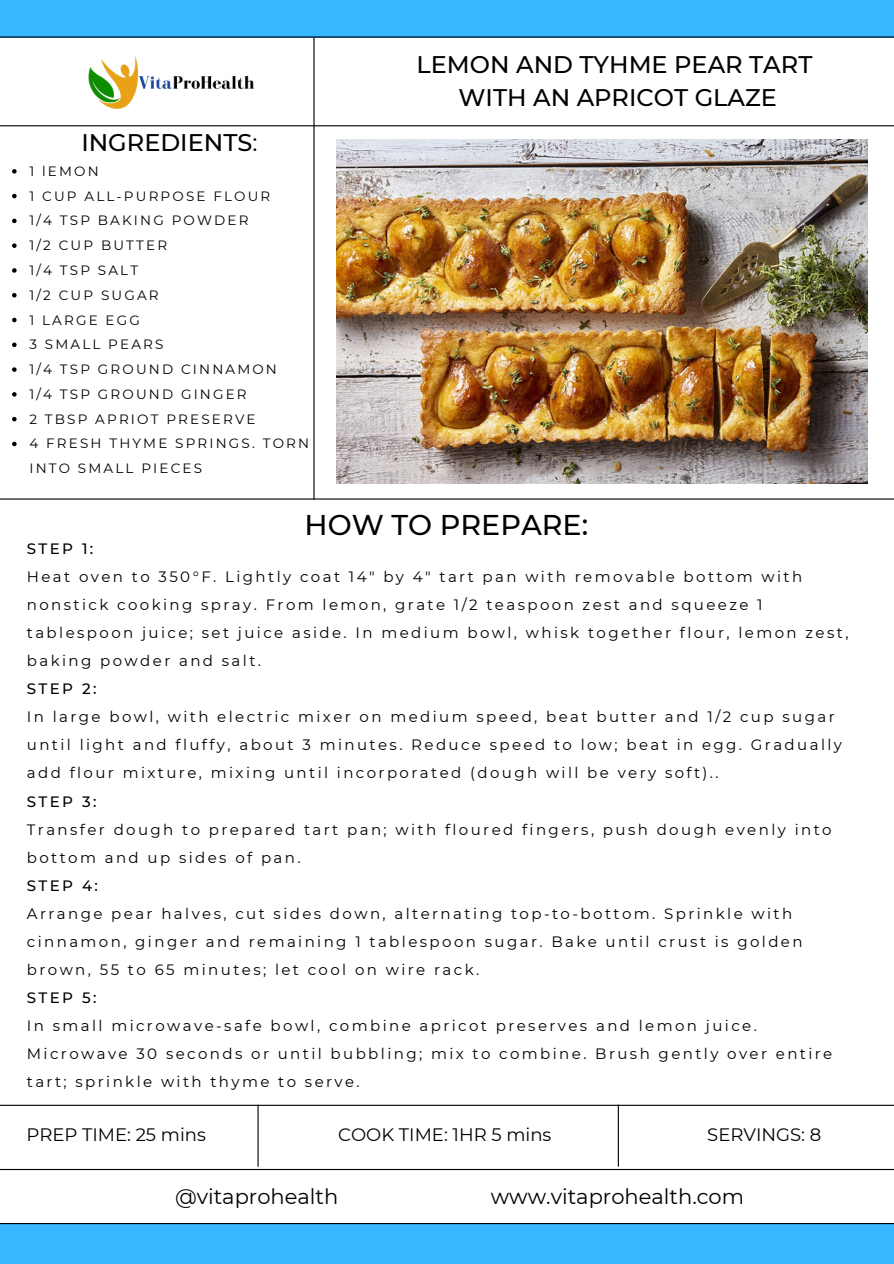
<style>
.page{position:relative;width:894px;height:1264px;background:#fff}
.page>*{position:absolute;margin:0;border:0;box-sizing:border-box;transform-origin:0 0}
.t1{font:500 28.5px "Montserrat";color:#000}
.t2{font:500 24px/32.7px "Montserrat";color:#000;text-align:center}
.t3{font:21px "Montserrat";color:#000}
.t4{font:18px "Montserrat";color:#000}
.t5{font:15px/28px "Montserrat";letter-spacing:.16em;color:#000}
.t6{font:500 15px "Montserrat";letter-spacing:.16em;color:#000}
.t7{font:13.5px/24.8px "Montserrat";letter-spacing:.16em;color:#000}
.s1{font-weight:400}
</style>
<div class="page">
<hr style="left:0;top:125px;width:893px;height:1px;background:#000">
<hr style="left:0;top:498px;width:893px;height:1px;background:#000">
<div style="left:0;top:1224px;width:893px;height:39px;background:#38b6ff"></div>
<hr style="left:0;top:1222px;width:893px;height:2px;background:#000">
<div style="left:0;top:0;width:893px;height:37px;background:#38b6ff"></div>
<hr style="left:313px;top:38px;width:1px;height:461px;background:#000">
<hr style="left:0;top:36px;width:893px;height:2px;background:#000">
<hr style="left:0;top:1168px;width:893px;height:1px;background:#000">
<img style="left:88px;top:56px;width:167px;height:54px">
<img style="left:337px;top:139px;width:530px;height:345px">
<svg style="left:12px;top:169px;width:5px;height:5px"></svg>
<svg style="left:12px;top:194px;width:5px;height:4px"></svg>
<svg style="left:12px;top:219px;width:5px;height:4px"></svg>
<svg style="left:12px;top:243px;width:5px;height:5px"></svg>
<svg style="left:12px;top:268px;width:5px;height:5px"></svg>
<svg style="left:12px;top:293px;width:5px;height:4px"></svg>
<svg style="left:12px;top:318px;width:5px;height:4px"></svg>
<svg style="left:12px;top:342px;width:5px;height:5px"></svg>
<svg style="left:12px;top:367px;width:5px;height:5px"></svg>
<svg style="left:12px;top:392px;width:5px;height:4px"></svg>
<svg style="left:12px;top:417px;width:5px;height:4px"></svg>
<svg style="left:12px;top:441px;width:5px;height:5px"></svg>
<hr style="left:0;top:1104px;width:893px;height:1px;background:#000">
<hr style="left:257px;top:1104px;width:1px;height:62px;background:#000">
<hr style="left:617px;top:1104px;width:1px;height:62px;background:#000">
<h2 class="t2" style="left:81px;top:126px;width:177px">INGREDIENTS<span class="s1">:</span></h2>
<p class="t7" style="left:29px;top:159px;width:281px">1 lEMON<br>1 CUP ALL-PURPOSE FLOUR<br>1/4 TSP BAKING POWDER<br>1/2 CUP BUTTER<br>1/4 TSP SALT<br>1/2 CUP SUGAR<br>1 LARGE EGG<br>3 SMALL PEARS<br>1/4 TSP GROUND CINNAMON<br>1/4 TSP GROUND GINGER<br>2 TBSP APRIOT PRESERVE<br>4 FRESH THYME SPRINGS. TORN<br>INTO SMALL PIECES</p>
<h2 class="t2" style="left:416px;top:48px;width:397px">LEMON AND TYHME PEAR TART<br>WITH AN APRICOT GLAZE</h2>
<h1 class="t1" style="left:304px;top:507px;width:285px">HOW TO PREPARE:</h1>
<p class="t6" style="left:27px;top:539px;width:68px">STEP 1:</p>
<p class="t5" style="left:27px;top:563px;width:822px">Heat oven to 350°F. Lightly coat 14" by 4" tart pan with removable bottom with nonstick cooking spray. From lemon, grate 1/2 teaspoon zest and squeeze 1 tablespoon juice; set juice aside. In medium bowl, whisk together flour, lemon zest, baking powder and salt.</p>
<p class="t6" style="left:27px;top:680px;width:71px">STEP 2:</p>
<p class="t5" style="left:27px;top:703px;width:816px">In large bowl, with electric mixer on medium speed, beat butter and 1/2 cup sugar until light and fluffy, about 3 minutes. Reduce speed to low; beat in egg. Gradually add flour mixture, mixing until incorporated (dough will be very soft)..</p>
<p class="t6" style="left:27px;top:792px;width:71px">STEP 3:</p>
<p class="t5" style="left:27px;top:815px;width:806px">Transfer dough to prepared tart pan; with floured fingers, push dough evenly into bottom and up sides of pan.</p>
<p class="t6" style="left:27px;top:876px;width:72px">STEP 4:</p>
<p class="t5" style="left:27px;top:899px;width:777px">Arrange pear halves, cut sides down, alternating top-to-bottom. Sprinkle with cinnamon, ginger and remaining 1 tablespoon sugar. Bake until crust is golden brown, 55 to 65 minutes; let cool on wire rack.</p>
<p class="t6" style="left:27px;top:988px;width:71px">STEP 5:</p>
<p class="t5" style="left:27px;top:1011px;width:806px">In small microwave-safe bowl, combine apricot preserves and lemon juice.<br>Microwave 30 seconds or until bubbling; mix to combine. Brush gently over entire tart; sprinkle with thyme to serve.</p>
<p class="t4" style="left:26px;top:1123px;width:181px">PREP TIME: 25 mins</p>
<p class="t4" style="left:338px;top:1123px;width:215px">COOK TIME: 1HR 5 mins</p>
<p class="t4" style="left:707px;top:1123px;width:115px">SERVINGS: 8</p>
<h3 class="t3" style="left:175px;top:1184px;width:165px">@vitaprohealth</h3>
<h3 class="t3" style="left:490px;top:1184px;width:255px">www.vitaprohealth.com</h3>
</div>
